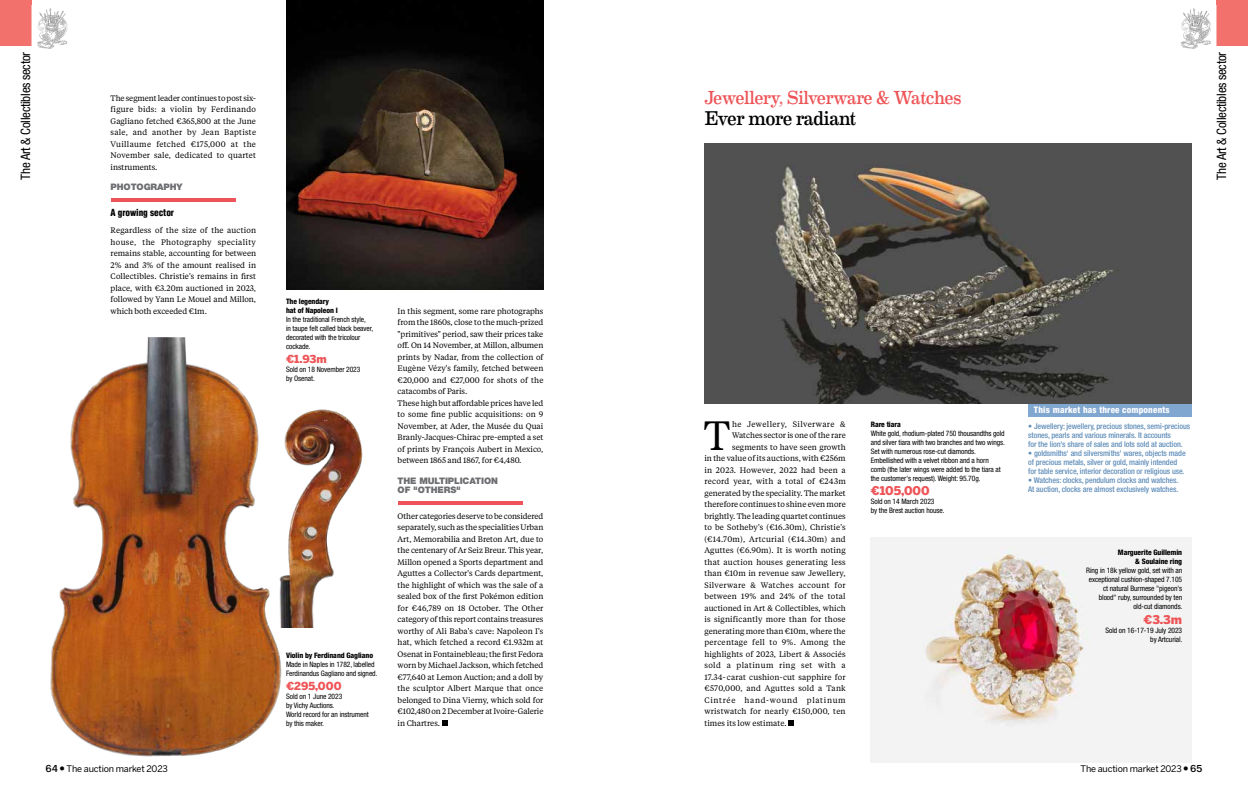
<style>
.page{position:relative;width:1248px;height:808px;background:#fff}
.page>*{position:absolute;margin:0;border:0;box-sizing:border-box;transform-origin:0 0}
.t1{font:40.8px "Tiempos Text";color:#000}
.t2{font:20px "Eames Century Modern";letter-spacing:-.03em;color:#000;scale:.95 1}
.t3{font:19px "Eames Century Modern";letter-spacing:-.025em;color:#ee5457;scale:.95 1}
.t4{font:condensed 13px "Helvetica Neue LT Std";letter-spacing:-.02em;color:#000}
.t5{font:900 12px "Benton Sans";color:#ee5457}
.t6{font:900 11px "Benton Sans";color:#ee5457}
.t7{font:900 condensed 9.5px "Helvetica LT Std";letter-spacing:-.005em;color:#000}
.t8{font:9px "Benton Sans";letter-spacing:-.02em;color:#000}
.t9{font:900 9px/9px "Helvetica Neue LT Std";letter-spacing:-.01em;color:#6d6e71}
.t10{font:800 condensed 9px "Helvetica Neue LT Std";letter-spacing:.02em;color:#fff}
.t11{font:8px/11.5px "Tiempos Text";letter-spacing:.005em;color:#000;text-align:justify}
.t12{font:500 condensed 8px/9px "Helvetica Neue LT Std";letter-spacing:-.01em;color:#5f8db9}
.t13{font:8px "Tiempos Text";letter-spacing:.025em;color:#000}
.t14{font:8px "Tiempos Text";letter-spacing:.03em;color:#000}
.t15{font:8px "Tiempos Text";letter-spacing:.035em;color:#000}
.t16{font:8px "Tiempos Text";letter-spacing:.045em;color:#000}
.t17{font:8px "Tiempos Text";letter-spacing:.08em;color:#000}
.t18{font:condensed 7.5px/9px "Helvetica Neue LT Std";letter-spacing:-.01em;color:#000}
.t19{font:800 condensed 7.5px/9px "Helvetica Neue LT Std";letter-spacing:-.01em;color:#000}
.s1{font-family:"Sequel Sans Medium Body";font-size:10px}
.s2{font-family:"Sequel Sans Light Disp";font-size:10px}
</style>
<div class="page">
<div style="left:0;top:0;width:31px;height:45px;background:#f3716d"></div>
<svg style="left:37px;top:8px;width:30px;height:41px"></svg>
<div style="left:1216px;top:0;width:31px;height:45px;background:#f3716d"></div>
<svg style="left:1180px;top:8px;width:30px;height:41px"></svg>
<img style="left:704px;top:143px;width:487px;height:261px">
<img style="left:870px;top:537px;width:321px;height:226px">
<img style="left:286px;top:0;width:257px;height:289px">
<img style="left:50px;top:337px;width:232px;height:420px">
<img style="left:234px;top:399px;width:129px;height:229px">
<hr style="left:111px;top:198px;width:124px;height:4px;background:#ee5457">
<hr style="left:397px;top:501px;width:125px;height:4px;background:#ee5457">
<svg style="left:442px;top:720px;width:5px;height:6px"></svg>
<svg style="left:788px;top:720px;width:6px;height:6px"></svg>
<div style="left:1028px;top:404px;width:163px;height:12px;background:#80a7d0"></div>
<h3 class="t4" style="left:18px;top:180px;width:129px;rotate:-90deg">The Art &amp; Collectibles sector</h3>
<h3 class="t4" style="left:1213px;top:180px;width:129px;rotate:-90deg">The Art &amp; Collectibles sector</h3>
<h3 class="t3" style="left:704px;top:84px;width:272px">Jewellery, Silverware &amp; Watches</h3>
<h2 class="t2" style="left:704px;top:103px;width:161px">Ever more radiant</h2>
<p class="t11" style="left:111px;top:92px;width:147px">The segment leader continues to post six&shy;figure bids: a violin by Ferdinando Gagliano fetched €365,800 at the June sale, and another by Jean Baptiste Vuillaume fetched €175,000 at the November sale, dedicated to quartet instruments.</p>
<p class="t9" style="left:111px;top:182px;width:73px">PHOTOGRAPHY</p>
<p class="t7" style="left:111px;top:207px;width:65px">A growing sector</p>
<p class="t11" style="left:111px;top:225px;width:147px">Regardless of the size of the auction house, the Photography speciality remains stable, accounting for between 2% and 3% of the amount realised in Collectibles. Christie's remains in first place, with €3.20m auctioned in 2023, followed by Yann Le Mouel and Millon, which both exceeded €1m.</p>
<p class="t19" style="left:286px;top:296px;width:53px">The legendary hat of Napoleon I</p>
<p class="t18" style="left:286px;top:314px;width:89px">In the traditional French style,<br>in taupe felt called black beaver, decorated with the tricolour cockade.</p>
<h3 class="t6" style="left:286px;top:352px;width:42px">€1.93m</h3>
<p class="t18" style="left:286px;top:365px;width:76px">Sold on 18 November 2023 by Osenat.</p>
<p class="t11" style="left:397px;top:305px;width:147px;text-align:left">In this segment, some rare photographs from the 1860s, close to the much-prized "primitives" period, saw their prices take off. On 14 November, at Millon, albumen prints by Nadar, from the collection of Eugène Vézy's family, fetched between €20,000 and €27,000 for shots of the catacombs of Paris.<br>These high but affordable prices have led to some fine public acquisitions: on 9<br>November, at Ader, the Musée du Quai Branly-Jacques-Chirac pre-empted a set of prints by François Aubert in Mexico, between 1865 and 1867, for €4,480.</p>
<p class="t9" style="left:397px;top:476px;width:102px">THE MULTIPLICATION<br>OF "OTHERS"</p>
<p class="t11" style="left:397px;top:510px;width:147px">Other categories deserve to be considered separately, such as the specialities Urban Art, Memorabilia and Breton Art, due to the centenary of Ar Seiz Breur. This year, Millon opened a Sports department and Aguttes a Collector's Cards department, the highlight of which was the sale of a sealed box of the first Pokémon edition for €46,789 on 18 October. The Other category of this report contains treasures worthy of Ali Baba's cave: Napoleon I's hat, which fetched a record €1.932m at Osenat in Fontainebleau; the first Fedora worn by Michael Jackson, which fetched €77,640 at Lemon Auction; and a doll by the sculptor Albert Marque that once belonged to Dina Vierny, which sold for €102,480 on 2 December at Ivoire-Galerie in Chartres.</p>
<p class="t10" style="left:1033px;top:405px;width:137px">This market has three components</p>
<h1 class="t1" style="left:703px;top:408px;width:28px">T</h1>
<p class="t16" style="left:732px;top:419px;width:115px">he Jewellery, Silverware &amp;</p>
<p class="t19" style="left:870px;top:420px;width:32px">Rare tiara</p>
<p class="t18" style="left:870px;top:429px;width:136px">White gold, rhodium-plated 750 thousandths gold and silver tiara with two branches and two wings.<br>Set with numerous rose-cut diamonds.<br>Embellished with a velvet ribbon and a horn comb (the later wings were added to the tiara at the customer's request). Weight: 95.70g.</p>
<h3 class="t5" style="left:870px;top:483px;width:60px">€105,000</h3>
<p class="t18" style="left:870px;top:497px;width:75px">Sold on 14 March 2023<br>by the Brest auction house.</p>
<p class="t12" style="left:1028px;top:422px;width:163px">• Jewellery: jewellery, precious stones, semi-precious stones, pearls and various minerals. It accounts<br>for the lion's share of sales and lots sold at auction.</p>
<p class="t12" style="left:1028px;top:449px;width:159px">• goldsmiths' and silversmiths' wares, objects made of precious metals, silver or gold, mainly intended for table service, interior decoration or religious use.</p>
<p class="t12" style="left:1028px;top:476px;width:151px">• Watches: clocks, pendulum clocks and watches.<br>At auction, clocks are almost exclusively watches.</p>
<p class="t11" style="left:732px;top:429px;width:115px">Watches sector is one of the rare</p>
<p class="t11" style="left:732px;top:441px;width:115px">segments to have seen growth</p>
<p class="t11" style="left:704px;top:452px;width:143px">in the value of its auctions, with €256m</p>
<p class="t13" style="left:704px;top:465px;width:143px">in 2023. However, 2022 had been a</p>
<p class="t14" style="left:704px;top:476px;width:143px">record year, with a total of €243m</p>
<p class="t11" style="left:704px;top:487px;width:143px">generated by the speciality. The market</p>
<p class="t11" style="left:704px;top:498px;width:143px">therefore continues to shine even more</p>
<p class="t11" style="left:704px;top:510px;width:143px">brightly. The leading quartet continues</p>
<p class="t11" style="left:704px;top:521px;width:143px">to be Sotheby's (€16.30m), Christie's</p>
<p class="t14" style="left:704px;top:534px;width:143px">(€14.70m), Artcurial (€14.30m) and</p>
<p class="t11" style="left:704px;top:544px;width:143px">Aguttes (€6.90m). It is worth noting</p>
<p class="t13" style="left:704px;top:557px;width:143px">that auction houses generating less</p>
<p class="t11" style="left:704px;top:567px;width:143px">than €10m in revenue saw Jewellery,</p>
<p class="t15" style="left:704px;top:580px;width:143px">Silverware &amp; Watches account for</p>
<p class="t14" style="left:704px;top:591px;width:143px">between 19% and 24% of the total</p>
<p class="t11" style="left:704px;top:602px;width:143px">auctioned in Art &amp; Collectibles, which</p>
<p class="t11" style="left:704px;top:613px;width:143px">is significantly more than for those</p>
<p class="t11" style="left:704px;top:625px;width:143px">generating more than €10m, where the</p>
<p class="t15" style="left:704px;top:637px;width:143px">percentage fell to 9%. Among the</p>
<p class="t11" style="left:704px;top:648px;width:143px">highlights of 2023, Libert &amp; Associés</p>
<p class="t16" style="left:704px;top:660px;width:143px">sold a platinum ring set with a</p>
<p class="t11" style="left:704px;top:671px;width:143px">17.34- carat cushion-cut sapphire for</p>
<p class="t13" style="left:704px;top:683px;width:143px">€570,000, and Aguttes sold a Tank</p>
<p class="t17" style="left:704px;top:695px;width:143px">Cintrée hand-wound platinum</p>
<p class="t11" style="left:704px;top:705px;width:143px">wristwatch for nearly €150,000, ten</p>
<p class="t11" style="left:704px;top:717px;width:84px">times its low estimate.</p>
<p class="t19" style="left:1117px;top:548px;width:66px;text-align:right">Marguerite Guillemin &amp; Soulaine ring</p>
<p class="t18" style="left:1086px;top:566px;width:98px;text-align:right">Ring in 18k yellow gold, set with an exceptional cushion-shaped 7.105 ct natural Burmese "pigeon's blood" ruby, surrounded by ten old-cut diamonds.</p>
<h3 class="t5" style="left:1143px;top:612px;width:40px">€3.3m</h3>
<p class="t18" style="left:1105px;top:625px;width:79px;text-align:right">Sold on 16-17-19 July 2023 by Artcurial.</p>
<p class="t19" style="left:286px;top:650px;width:88px">Violin by Ferdinand Gagliano</p>
<p class="t18" style="left:286px;top:659px;width:93px">Made in Naples in 1782, labelled<br>Ferdinandus Gagliano and signed.</p>
<h3 class="t6" style="left:286px;top:679px;width:57px">€295,000</h3>
<p class="t18" style="left:286px;top:692px;width:84px">Sold on 1 June 2023<br>by Vichy Auctions.<br>World record for an instrument by this maker.</p>
<p class="t8" style="left:45px;top:764px;width:124px"><span class="s1">64</span> <span class="s2">•</span> The auction market 2023</p>
<p class="t8" style="left:1080px;top:764px;width:123px">The auction market 2023 <span class="s2">•</span> <span class="s1">65</span></p>
</div>
